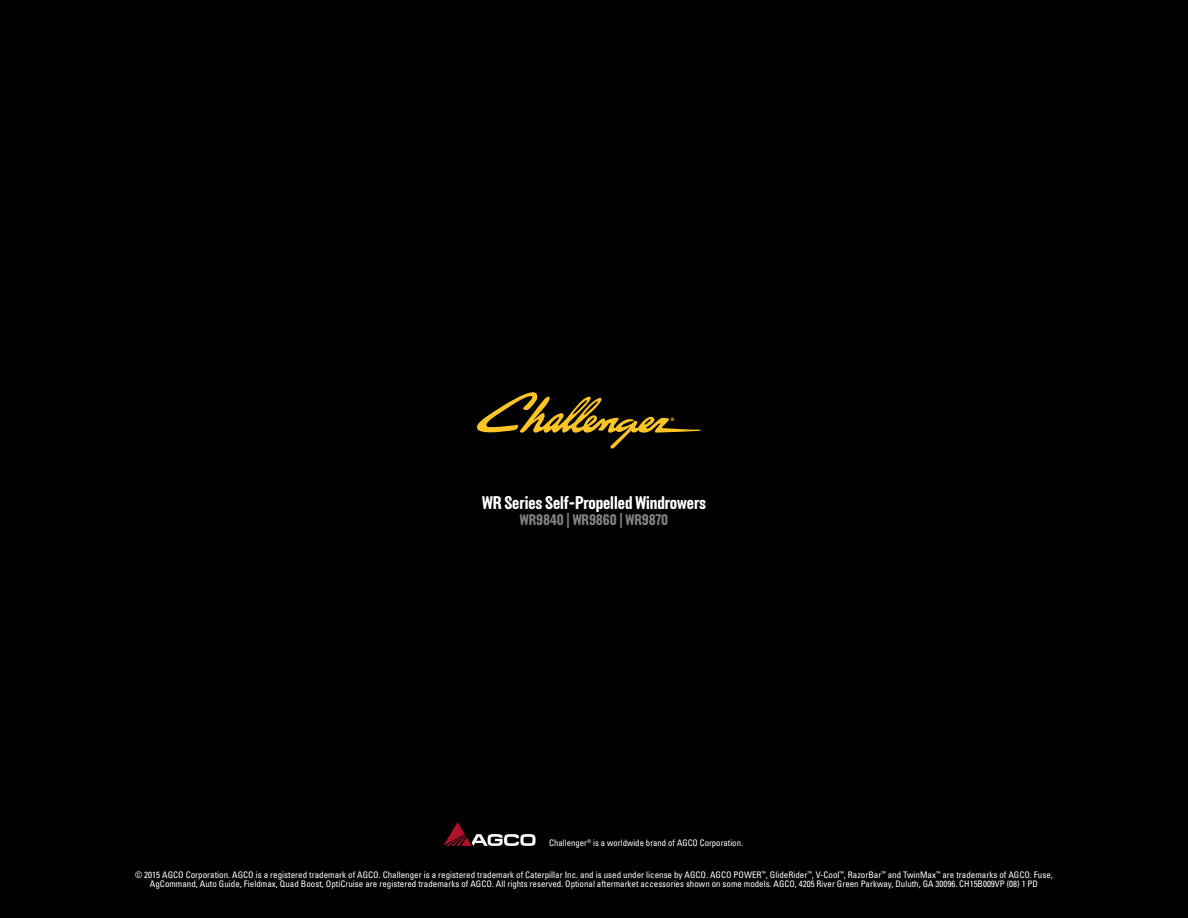
<style>
.page{position:relative;width:1188px;height:918px;background:#000}
.page>*{position:absolute;margin:0;border:0;box-sizing:border-box;transform-origin:0 0}
.t1{font:700 18px "Elderkin";color:#fff}
.t2{font:700 15px "Elderkin";color:#808285}
.t3{font:condensed 9px/9.8px "Univers LT Std";color:#fff;text-align:center}
</style>
<div class="page">
<svg style="left:477px;top:392px;width:224px;height:57px"></svg>
<svg style="left:443px;top:822px;width:93px;height:24px"></svg>
<h1 class="t1" style="left:482px;top:492px;width:225px">WR Series Self-Propelled Windrowers</h1>
<h2 class="t2" style="left:520px;top:512px;width:150px">WR9840 | WR9860 | WR9870</h2>
<p class="t3" style="left:549px;top:838px;width:195px">Challenger<sup>®</sup> is a worldwide brand of AGCO Corporation.</p>
<p class="t3" style="left:135px;top:869px;width:919px">© 2015 AGCO Corporation. AGCO is a registered trademark of AGCO. Challenger is a registered trademark of Caterpillar Inc. and is used under license by AGCO. AGCO POWER<sup>™</sup>, GlideRider<sup>™</sup>, V-Cool<sup>™</sup>, RazorBar<sup>™</sup> and TwinMax<sup>™</sup> are trademarks of AGCO. Fuse,<br>AgCommand, Auto Guide, Fieldmax, Quad Boost, OptiCruise are registered trademarks of AGCO. All rights reserved. Optional aftermarket accessories shown on some models. AGCO, 4205 River Green Parkway, Duluth, GA 30096. CH15B009VP (08) 1 PD</p>
</div>
